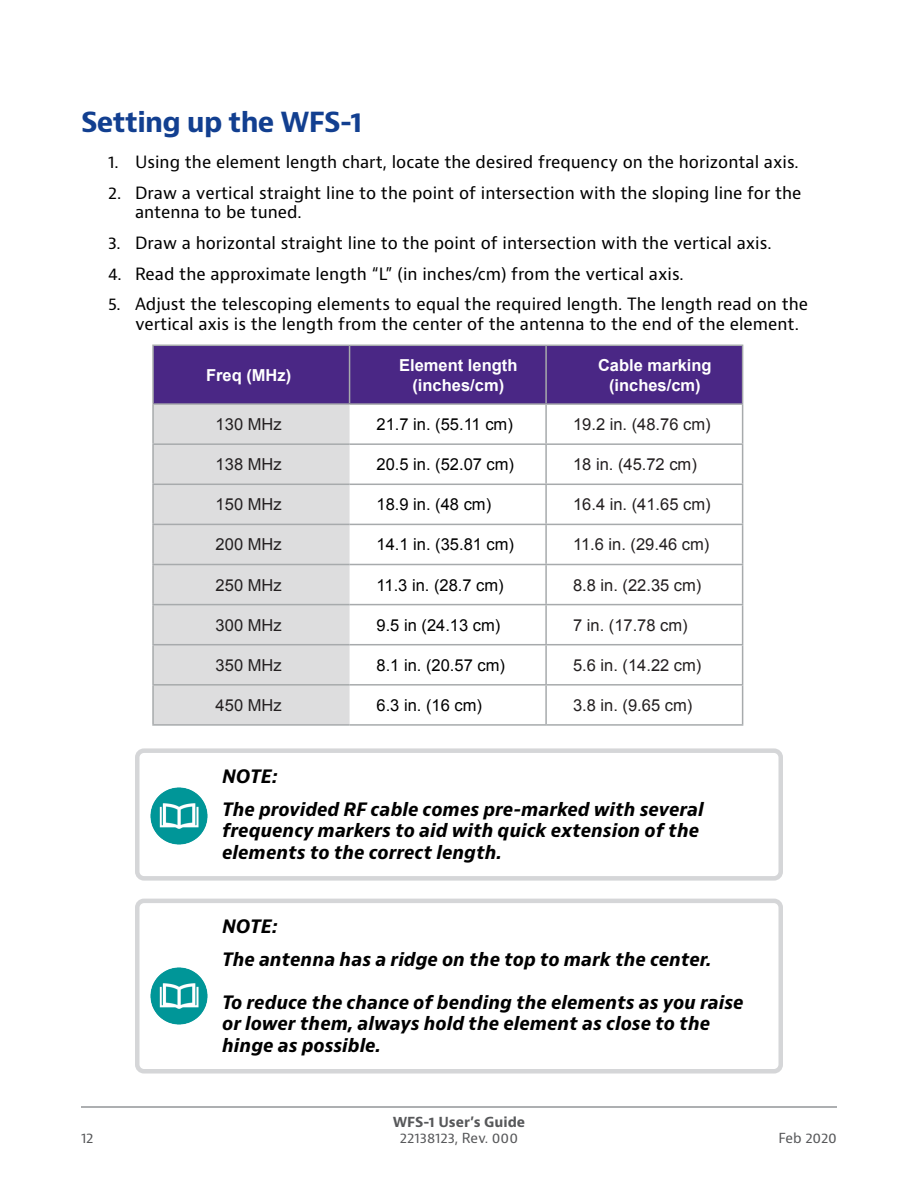
<style>
.page{position:relative;width:918px;height:1188px;background:#fff}
.page>*{position:absolute;margin:0;border:0;box-sizing:border-box;transform-origin:0 0}
.Headline_1__In_Chapt{font:700 27px "Bernino Sans";letter-spacing:-.025em;color:#123f90}
.Note_Text{font:italic 700 18px/21.6px "Bernino Sans";color:#000}
.t1{font:16.5px/19.8px "Bernino Sans";color:#000}
.Table_-_Left_Column{font:16.5px "Arial";color:#231f20}
.Table_-_Left_Column-2{font:16.5px "Arial";color:#000}
.Table_-_Left_Column-3{font:700 16.5px/19.8px "Arial";color:#fff;text-align:center}
.t2{font:13.5px "Bernino Sans";letter-spacing:-.005em;color:#57585a}
.t3{font:700 13.5px "Bernino Sans";color:#57585a}
</style>
<div class="page">
<hr style="left:81px;top:1106px;width:756px;height:2px;background:#939598">
<div style="left:135px;top:899px;width:648px;height:175px;border:4px solid #d5d6d8;border-radius:7px"></div>
<img style="left:150px;top:967px;width:58px;height:58px">
<div style="left:135px;top:748px;width:648px;height:133px;border:4px solid #d5d6d8;border-radius:7px"></div>
<img style="left:150px;top:787px;width:58px;height:58px">
<div style="left:154px;top:346px;width:588px;height:57px;background:#4a2785"></div>
<div style="left:154px;top:405px;width:196px;height:319px;background:#ddddde"></div>
<hr style="left:350px;top:345px;width:196px;height:1px;background:#a7aaac">
<hr style="left:349px;top:346px;width:1px;height:57px;background:#a7aaac">
<hr style="left:546px;top:345px;width:197px;height:1px;background:#a7aaac">
<hr style="left:545px;top:346px;width:2px;height:57px;background:#a7aaac">
<hr style="left:742px;top:346px;width:1px;height:57px;background:#a7aaac">
<hr style="left:152px;top:346px;width:2px;height:57px;background:#a7aaac">
<hr style="left:152px;top:405px;width:2px;height:38px;background:#a7aaac">
<hr style="left:545px;top:405px;width:2px;height:38px;background:#a7aaac">
<hr style="left:742px;top:405px;width:1px;height:38px;background:#a7aaac">
<hr style="left:152px;top:445px;width:2px;height:39px;background:#a7aaac">
<hr style="left:545px;top:445px;width:2px;height:39px;background:#a7aaac">
<hr style="left:742px;top:445px;width:1px;height:39px;background:#a7aaac">
<hr style="left:152px;top:485px;width:2px;height:39px;background:#a7aaac">
<hr style="left:545px;top:485px;width:2px;height:39px;background:#a7aaac">
<hr style="left:742px;top:485px;width:1px;height:39px;background:#a7aaac">
<hr style="left:152px;top:525px;width:2px;height:39px;background:#a7aaac">
<hr style="left:545px;top:525px;width:2px;height:39px;background:#a7aaac">
<hr style="left:742px;top:525px;width:1px;height:39px;background:#a7aaac">
<hr style="left:152px;top:565px;width:2px;height:39px;background:#a7aaac">
<hr style="left:545px;top:565px;width:2px;height:39px;background:#a7aaac">
<hr style="left:742px;top:565px;width:1px;height:39px;background:#a7aaac">
<hr style="left:152px;top:605px;width:2px;height:39px;background:#a7aaac">
<hr style="left:545px;top:605px;width:2px;height:39px;background:#a7aaac">
<hr style="left:742px;top:605px;width:1px;height:39px;background:#a7aaac">
<hr style="left:152px;top:645px;width:2px;height:39px;background:#a7aaac">
<hr style="left:545px;top:645px;width:2px;height:39px;background:#a7aaac">
<hr style="left:742px;top:645px;width:1px;height:39px;background:#a7aaac">
<hr style="left:152px;top:686px;width:2px;height:38px;background:#a7aaac">
<hr style="left:545px;top:686px;width:2px;height:38px;background:#a7aaac">
<hr style="left:742px;top:686px;width:1px;height:38px;background:#a7aaac">
<hr style="left:152px;top:345px;width:198px;height:1px;background:#a7aaac">
<hr style="left:152px;top:403px;width:198px;height:2px;background:#a7aaac">
<hr style="left:350px;top:403px;width:196px;height:2px;background:#a7aaac">
<hr style="left:546px;top:403px;width:197px;height:2px;background:#a7aaac">
<hr style="left:152px;top:443px;width:198px;height:2px;background:#a7aaac">
<hr style="left:350px;top:443px;width:196px;height:2px;background:#a7aaac">
<hr style="left:546px;top:443px;width:197px;height:2px;background:#a7aaac">
<hr style="left:152px;top:484px;width:198px;height:1px;background:#a7aaac">
<hr style="left:350px;top:484px;width:196px;height:1px;background:#a7aaac">
<hr style="left:546px;top:484px;width:197px;height:1px;background:#a7aaac">
<hr style="left:152px;top:524px;width:198px;height:1px;background:#a7aaac">
<hr style="left:350px;top:524px;width:196px;height:1px;background:#a7aaac">
<hr style="left:546px;top:524px;width:197px;height:1px;background:#a7aaac">
<hr style="left:152px;top:564px;width:198px;height:1px;background:#a7aaac">
<hr style="left:350px;top:564px;width:196px;height:1px;background:#a7aaac">
<hr style="left:546px;top:564px;width:197px;height:1px;background:#a7aaac">
<hr style="left:152px;top:604px;width:198px;height:1px;background:#a7aaac">
<hr style="left:350px;top:604px;width:196px;height:1px;background:#a7aaac">
<hr style="left:546px;top:604px;width:197px;height:1px;background:#a7aaac">
<hr style="left:152px;top:644px;width:198px;height:1px;background:#a7aaac">
<hr style="left:350px;top:644px;width:196px;height:1px;background:#a7aaac">
<hr style="left:546px;top:644px;width:197px;height:1px;background:#a7aaac">
<hr style="left:152px;top:684px;width:198px;height:2px;background:#a7aaac">
<hr style="left:350px;top:684px;width:196px;height:2px;background:#a7aaac">
<hr style="left:546px;top:684px;width:197px;height:2px;background:#a7aaac">
<hr style="left:152px;top:724px;width:198px;height:2px;background:#a7aaac">
<hr style="left:350px;top:724px;width:196px;height:2px;background:#a7aaac">
<hr style="left:546px;top:724px;width:197px;height:2px;background:#a7aaac">
<p class="Headline_1__In_Chapt" style="left:81px;top:105px;width:283px">Setting up the WFS-1</p>
<p class="t1" style="left:108px;top:152px;width:692px">1. Using the element length chart, locate the desired frequency on the horizontal axis.</p>
<p class="t1" style="left:135px;top:183px;width:668px;text-indent:-27px">2. Draw a vertical straight line to the point of intersection with the sloping line for the antenna to be tuned.</p>
<p class="t1" style="left:108px;top:233px;width:665px">3. Draw a horizontal straight line to the point of intersection with the vertical axis.</p>
<p class="t1" style="left:108px;top:264px;width:577px">4. Read the approximate length “L” (in inches/cm) from the vertical axis.</p>
<p class="t1" style="left:135px;top:295px;width:675px;text-indent:-27px">5. Adjust the telescoping elements to equal the required length. The length read on the vertical axis is the length from the center of the antenna to the end of the element.</p>
<p class="Table_-_Left_Column-3" style="left:206px;top:366px;width:87px">Freq (MHz)</p>
<p class="Table_-_Left_Column-3" style="left:399px;top:356px;width:120px">Element length (inches/cm)</p>
<p class="Table_-_Left_Column-3" style="left:598px;top:356px;width:115px">Cable marking (inches/cm)</p>
<p class="Table_-_Left_Column" style="left:216px;top:414px;width:68px">130 MHz</p>
<p class="Table_-_Left_Column-2" style="left:377px;top:414px;width:138px">21.7 in. (55.11 cm)</p>
<p class="Table_-_Left_Column" style="left:573px;top:414px;width:139px">19.2 in. (48.76 cm)</p>
<p class="Table_-_Left_Column" style="left:216px;top:454px;width:68px">138 MHz</p>
<p class="Table_-_Left_Column-2" style="left:377px;top:454px;width:139px">20.5 in. (52.07 cm)</p>
<p class="Table_-_Left_Column" style="left:573px;top:454px;width:125px">18 in. (45.72 cm)</p>
<p class="Table_-_Left_Column" style="left:216px;top:494px;width:68px">150 MHz</p>
<p class="Table_-_Left_Column-2" style="left:377px;top:494px;width:116px">18.9 in. (48 cm)</p>
<p class="Table_-_Left_Column" style="left:573px;top:494px;width:139px">16.4 in. (41.65 cm)</p>
<p class="Table_-_Left_Column" style="left:216px;top:534px;width:68px">200 MHz</p>
<p class="Table_-_Left_Column-2" style="left:377px;top:534px;width:139px">14.1 in. (35.81 cm)</p>
<p class="Table_-_Left_Column" style="left:573px;top:534px;width:138px">11.6 in. (29.46 cm)</p>
<p class="Table_-_Left_Column" style="left:216px;top:574px;width:68px">250 MHz</p>
<p class="Table_-_Left_Column-2" style="left:377px;top:574px;width:129px">11.3 in. (28.7 cm)</p>
<p class="Table_-_Left_Column" style="left:573px;top:574px;width:130px">8.8 in. (22.35 cm)</p>
<p class="Table_-_Left_Column" style="left:216px;top:614px;width:68px">300 MHz</p>
<p class="Table_-_Left_Column-2" style="left:377px;top:614px;width:125px">9.5 in (24.13 cm)</p>
<p class="Table_-_Left_Column" style="left:573px;top:614px;width:116px">7 in. (17.78 cm)</p>
<p class="Table_-_Left_Column" style="left:216px;top:654px;width:68px">350 MHz</p>
<p class="Table_-_Left_Column-2" style="left:377px;top:654px;width:130px">8.1 in. (20.57 cm)</p>
<p class="Table_-_Left_Column" style="left:573px;top:654px;width:130px">5.6 in. (14.22 cm)</p>
<p class="Table_-_Left_Column" style="left:216px;top:694px;width:68px">450 MHz</p>
<p class="Table_-_Left_Column-2" style="left:377px;top:694px;width:107px">6.3 in. (16 cm)</p>
<p class="Table_-_Left_Column" style="left:573px;top:694px;width:121px">3.8 in. (9.65 cm)</p>
<p class="Note_Text" style="left:222px;top:766px;width:57px">NOTE:</p>
<p class="Note_Text" style="left:222px;top:799px;width:483px">The provided RF cable comes pre-marked with several frequency markers to aid with quick extension of the elements to the correct length.</p>
<p class="Note_Text" style="left:222px;top:916px;width:57px">NOTE:</p>
<p class="Note_Text" style="left:222px;top:949px;width:491px">The antenna has a ridge on the top to mark the center.</p>
<p class="Note_Text" style="left:222px;top:992px;width:523px">To reduce the chance of bending the elements as you raise or lower them, always hold the element as close to the hinge as possible.</p>
<p class="t3" style="left:393px;top:1113px;width:134px">WFS-1 User’s Guide</p>
<p class="t2" style="left:81px;top:1129px;width:14px">12</p>
<p class="t2" style="left:400px;top:1129px;width:120px">22138123, Rev. 000</p>
<p class="t2" style="left:778px;top:1129px;width:60px">Feb 2020</p>
</div>
